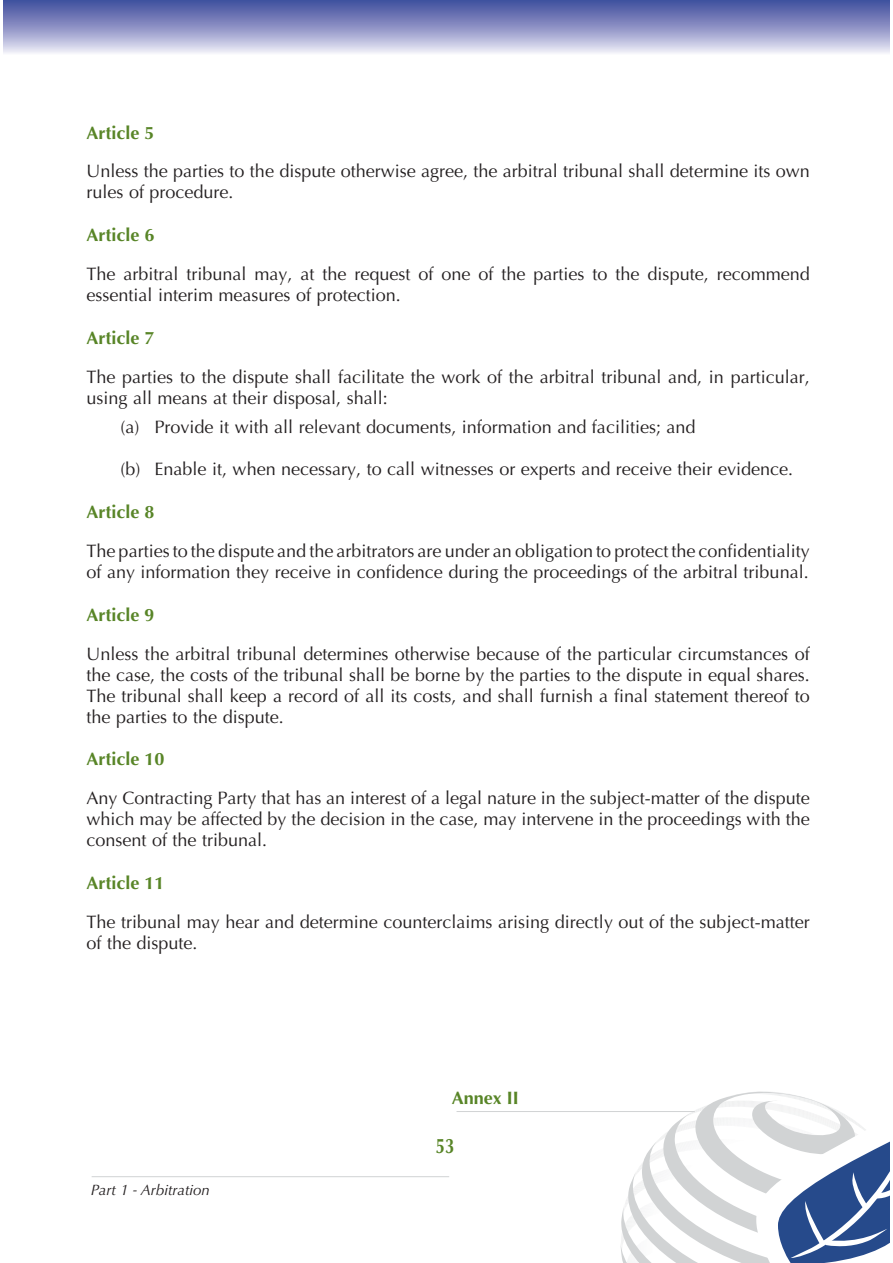
<style>
.page{position:relative;width:893px;height:1263px;background:#fff}
.page>*{position:absolute;margin:0;border:0;box-sizing:border-box;transform-origin:0 0}
.t1{font:700 21px "Optima";color:#588527;scale:.8 1}
.t2{font:18px/21px "Optima";color:#231f20}
.t3{font:700 18px "Optima";color:#588527}
.t4{font:italic 15px "Optima";color:#231f20}
</style>
<div class="page">
<svg style="left:620px;top:1091px;width:269px;height:172px"></svg>
<div style="left:3px;top:0;width:886px;height:55px;background:linear-gradient(to bottom,#3a479a,#eeebf7)"></div>
<hr style="left:92px;top:1176px;width:357px;height:1px;background:#d1d3d4">
<hr style="left:456px;top:1111px;width:238px;height:1px;background:#d1d3d4">
<p class="t3" style="left:86px;top:125px;width:70px">Article 5</p>
<p class="t2" style="left:86px;top:162px;width:724px">Unless the parties to the dispute otherwise agree, the arbitral tribunal shall determine its own rules of procedure.</p>
<p class="t3" style="left:86px;top:227px;width:70px">Article 6</p>
<p class="t2" style="left:86px;top:265px;width:724px">The arbitral tribunal may, at the request of one of the parties to the dispute, recommend essential interim measures of protection.</p>
<p class="t3" style="left:86px;top:330px;width:70px">Article 7</p>
<p class="t2" style="left:86px;top:368px;width:724px">The parties to the dispute shall facilitate the work of the arbitral tribunal and, in particular, using all means at their disposal, shall:</p>
<p class="t2" style="left:120px;top:418px;width:576px">(a) Provide it with all relevant documents, information and facilities; and</p>
<p class="t2" style="left:120px;top:460px;width:674px">(b) Enable it, when necessary, to call witnesses or experts and receive their evidence.</p>
<p class="t3" style="left:86px;top:504px;width:70px">Article 8</p>
<p class="t2" style="left:86px;top:542px;width:724px">The parties to the dispute and the arbitrators are under an obligation to protect the confidentiality of any information they receive in confidence during the proceedings of the arbitral tribunal.</p>
<p class="t3" style="left:86px;top:607px;width:70px">Article 9</p>
<p class="t2" style="left:86px;top:645px;width:724px;text-align:justify">Unless the arbitral tribunal determines otherwise because of the particular circumstances of the case, the costs of the tribunal shall be borne by the parties to the dispute in equal shares.<br>The tribunal shall keep a record of all its costs, and shall furnish a final statement thereof to the parties to the dispute.</p>
<p class="t3" style="left:86px;top:752px;width:80px">Article 10</p>
<p class="t2" style="left:86px;top:789px;width:724px;text-align:justify">Any Contracting Party that has an interest of a legal nature in the subject-matter of the dispute which may be affected by the decision in the case, may intervene in the proceedings with the consent of the tribunal.</p>
<p class="t3" style="left:86px;top:875px;width:80px">Article 11</p>
<p class="t2" style="left:86px;top:913px;width:724px">The tribunal may hear and determine counterclaims arising directly out of the subject-matter of the dispute.</p>
<p class="t3" style="left:451px;top:1091px;width:69px">Annex II</p>
<p class="t4" style="left:91px;top:1184px;width:120px">Part 1 - Arbitration</p>
<p class="t1" style="left:436px;top:1137px;width:25px">53</p>
</div>
